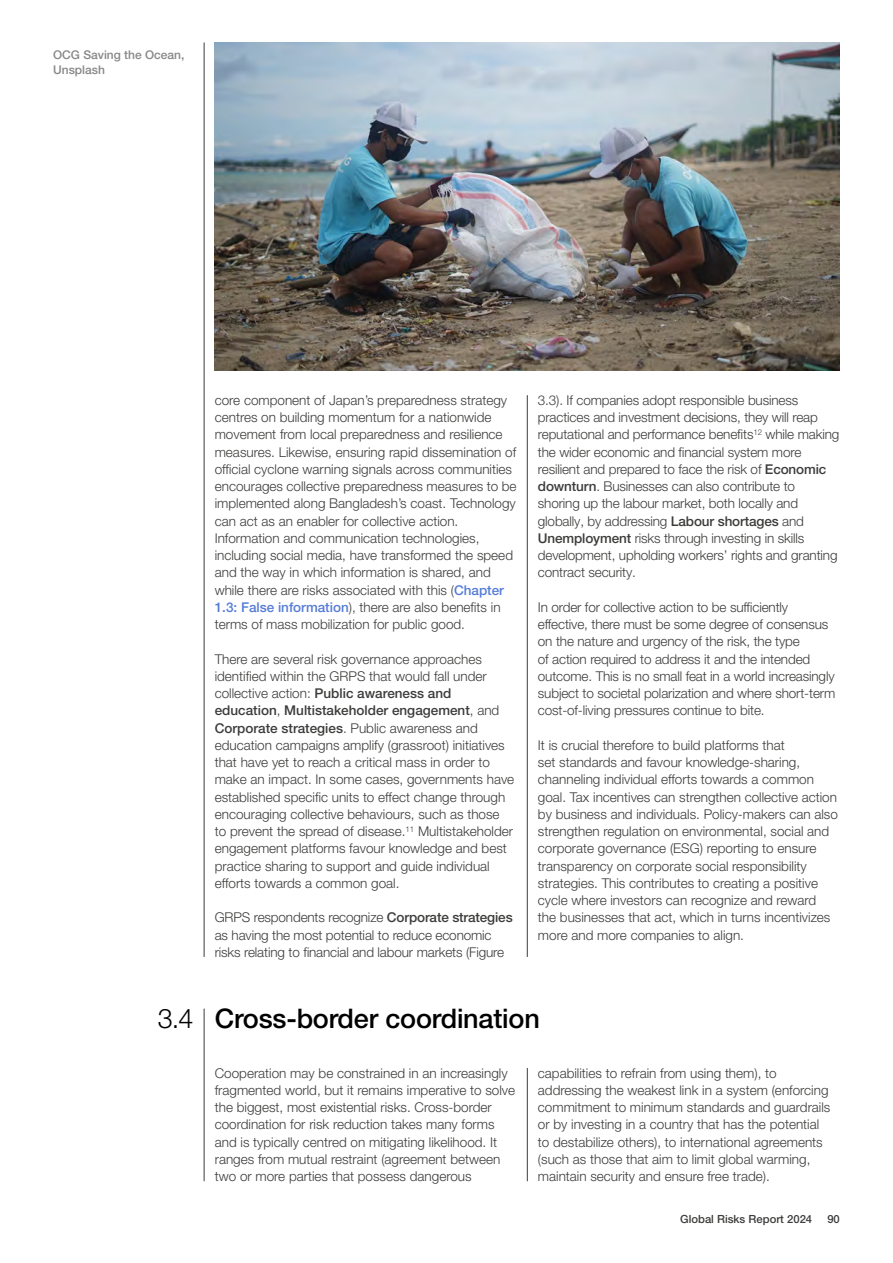
<style>
.page{position:relative;width:893px;height:1263px;background:#fff}
.page>*{position:absolute;margin:0;border:0;box-sizing:border-box;transform-origin:0 0}
.t1{font:500 27px "Helvetica Neue LT Pro";letter-spacing:-.005em;color:#000}
.t2{font:300 13.5px/17.2px "Helvetica Neue LT Pro";color:#3c3c3b}
.t3{font:500 12px/15px "Helvetica Neue LT Pro";color:#878787}
.t4{font:500 11.25px "Helvetica Neue LT Pro";color:#3c3c3b}
.s1{font-weight:500;color:#557cd8}
.s2{font-weight:500}
.s3{font-weight:300}
</style>
<div class="page">
<hr style="left:204px;top:42px;width:1px;height:915px;background:#3c3c3b">
<hr style="left:527px;top:395px;width:1px;height:562px;background:#3c3c3b">
<hr style="left:527px;top:1068px;width:1px;height:113px;background:#3c3c3b">
<hr style="left:204px;top:1009px;width:1px;height:172px;background:#3c3c3b">
<img style="left:215px;top:43px;width:625px;height:327px">
<p class="t3" style="left:53px;top:47px;width:133px">OCG Saving the Ocean,<br>Unsplash</p>
<p class="t2" style="left:215px;top:391px;width:303px">core component of Japan’s preparedness strategy centres on building momentum for a nationwide movement from local preparedness and resilience measures. Likewise, ensuring rapid dissemination of official cyclone warning signals across communities encourages collective preparedness measures to be implemented along Bangladesh’s coast. Technology can act as an enabler for collective action.<br>Information and communication technologies, including social media, have transformed the speed and the way in which information is shared, and while there are risks associated with this (<span class="s1">Chapter 1.3: False information</span>), there are also benefits in terms of mass mobilization for public good.</p>
<p class="t2" style="left:215px;top:650px;width:301px">There are several risk governance approaches identified within the GRPS that would fall under collective action: <span class="s2">Public awareness and education</span>, <span class="s2">Multistakeholder engagement</span>, and <span class="s2">Corporate strategies</span>. Public awareness and education campaigns amplify (grassroot) initiatives that have yet to reach a critical mass in order to make an impact. In some cases, governments have established specific units to effect change through encouraging collective behaviours, such as those to prevent the spread of disease.<sup>11</sup> Multistakeholder engagement platforms favour knowledge and best practice sharing to support and guide individual efforts towards a common goal.</p>
<p class="t2" style="left:215px;top:909px;width:299px">GRPS respondents recognize <span class="s2">Corporate strategies </span>as having the most potential to reduce economic risks relating to financial and labour markets (Figure</p>
<p class="t2" style="left:538px;top:391px;width:303px">3.3). If companies adopt responsible business practices and investment decisions, they will reap reputational and performance benefits<sup>12</sup> while making the wider economic and financial system more resilient and prepared to face the risk of <span class="s2">Economic downturn</span>. Businesses can also contribute to shoring up the labour market, both locally and globally, by addressing <span class="s2">Labour shortages</span> and <span class="s2">Unemployment</span> risks through investing in skills development, upholding workers’ rights and granting contract security.</p>
<p class="t2" style="left:538px;top:598px;width:299px">In order for collective action to be sufficiently effective, there must be some degree of consensus on the nature and urgency of the risk, the type<br>of action required to address it and the intended outcome. This is no small feat in a world increasingly subject to societal polarization and where short-term cost-of-living pressures continue to bite.</p>
<p class="t2" style="left:538px;top:736px;width:302px">It is crucial therefore to build platforms that<br>set standards and favour knowledge-sharing, channeling individual efforts towards a common goal. Tax incentives can strengthen collective action by business and individuals. Policy-makers can also strengthen regulation on environmental, social and corporate governance (ESG) reporting to ensure transparency on corporate social responsibility strategies. This contributes to creating a positive cycle where investors can recognize and reward<br>the businesses that act, which in turns incentivizes more and more companies to align.</p>
<h1 class="t1" style="left:158px;top:1002px;width:384px"><span class="s3">3.4</span> Cross-border coordination</h1>
<p class="t2" style="left:215px;top:1064px;width:302px">Cooperation may be constrained in an increasingly fragmented world, but it remains imperative to solve the biggest, most existential risks. Cross-border coordination for risk reduction takes many forms and is typically centred on mitigating likelihood. It ranges from mutual restraint (agreement between two or more parties that possess dangerous</p>
<p class="t2" style="left:538px;top:1064px;width:294px">capabilities to refrain from using them), to addressing the weakest link in a system (enforcing commitment to minimum standards and guardrails or by investing in a country that has the potential to destabilize others), to international agreements (such as those that aim to limit global warming, maintain security and ensure free trade).</p>
<p class="t4" style="left:680px;top:1212px;width:133px">Global Risks Report 2024</p>
<p class="t4" style="left:827px;top:1212px;width:14px">90</p>
</div>
